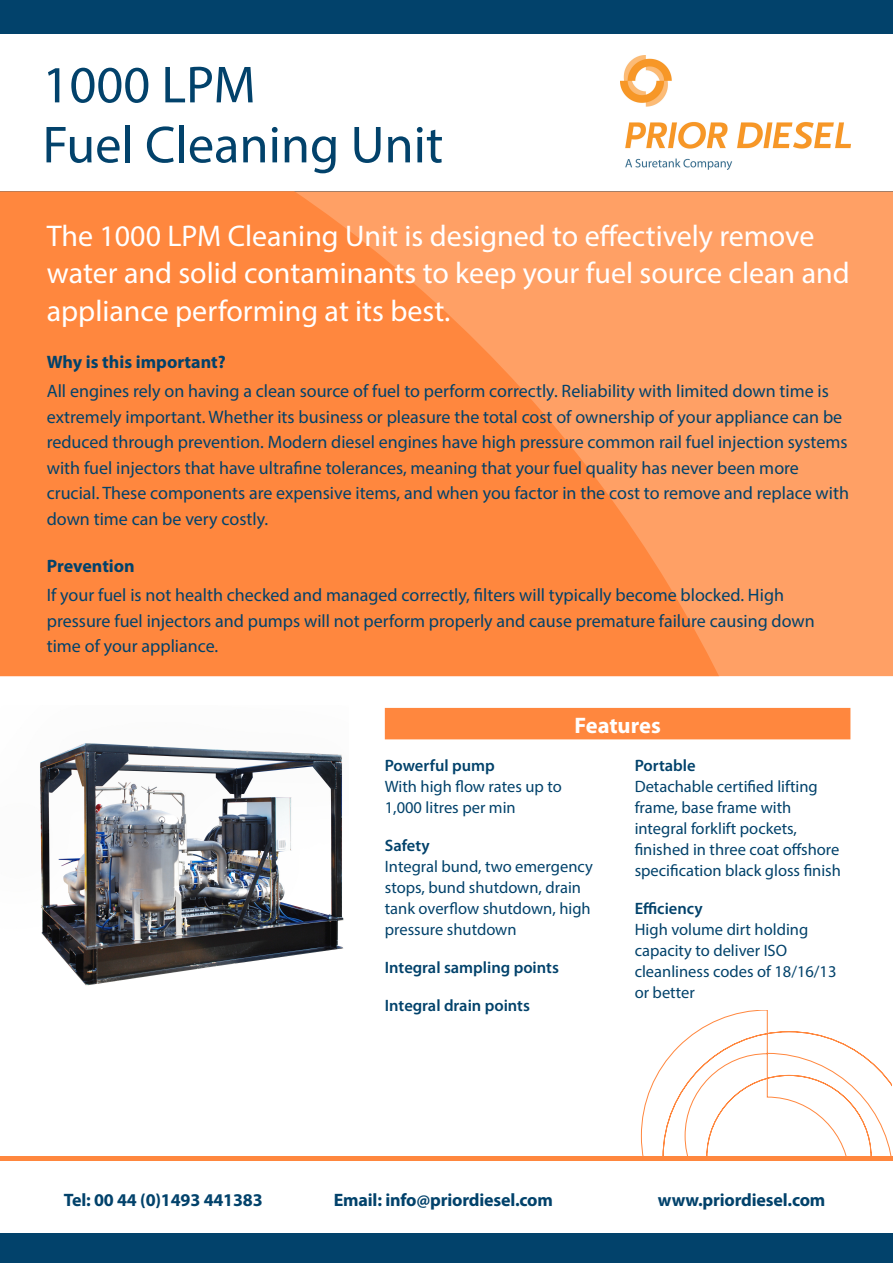
<style>
.page{position:relative;width:893px;height:1263px;background:#fff}
.page>*{position:absolute;margin:0;border:0;box-sizing:border-box;transform-origin:0 0}
.t1{font:52.5px/60px "Myriad Pro";color:#02426b}
.t2{font:30px/37.5px "Myriad Pro";color:#fff}
.t3{font:700 22.5px "Myriad Pro";color:#fff}
.t4{font:18px/25.5px "Myriad Pro";color:#02426b}
.t5{font:700 18px "Myriad Pro";letter-spacing:-.01em;color:#02426b}
.t6{font:16.5px/21px "Myriad Pro";color:#02426b}
.t7{font:600 16.5px "Myriad Pro";color:#02426b}
</style>
<div class="page">
<div style="left:0;top:0;width:893px;height:34px;background:#02426b"></div>
<hr style="left:0;top:1157px;width:893px;height:4px;background:#ff873e">
<div style="left:0;top:1233px;width:893px;height:30px;background:#02426b"></div>
<img style="left:621px;top:55px;width:229px;height:115px">
<svg style="left:619px;top:1010px;width:273px;height:147px"></svg>
<div style="left:854px;top:191px;width:39px;height:485px;background:#ffa065"></div>
<svg style="left:0;top:191px;width:854px;height:485px;background:#fe904c"></svg>
<img style="left:40px;top:743px;width:304px;height:243px">
<div style="left:385px;top:708px;width:465px;height:31px;background:#ff873e"></div>
<h1 class="t1" style="left:43px;top:54px;width:402px">1000 LPM<br>Fuel Cleaning Unit</h1>
<p class="t2" style="left:47px;top:217px;width:804px">The 1000 LPM Cleaning Unit is designed to effectively remove water and solid contaminants to keep your fuel source clean and appliance performing at its best.</p>
<p class="t5" style="left:47px;top:350px;width:181px">Why is this important?</p>
<p class="t4" style="left:47px;top:378px;width:804px">All engines rely on having a clean source of fuel to perform correctly. Reliability with limited down time is extremely important. Whether its business or pleasure the total cost of ownership of your appliance can be reduced through prevention. Modern diesel engines have high pressure common rail fuel injection systems with fuel injectors that have ultrafine tolerances, meaning that your fuel quality has never been more crucial. These components are expensive items, and when you factor in the cost to remove and replace with down time can be very costly.</p>
<p class="t5" style="left:47px;top:554px;width:90px">Prevention</p>
<p class="t4" style="left:47px;top:582px;width:769px">If your fuel is not health checked and managed correctly, filters will typically become blocked. High pressure fuel injectors and pumps will not perform properly and cause premature failure causing down time of your appliance.</p>
<p class="t3" style="left:574px;top:711px;width:88px">Features</p>
<p class="t7" style="left:385px;top:755px;width:111px">Powerful pump</p>
<p class="t6" style="left:385px;top:776px;width:179px">With high flow rates up to<br>1,000 litres per min</p>
<p class="t7" style="left:385px;top:835px;width:46px">Safety</p>
<p class="t6" style="left:385px;top:856px;width:210px">Integral bund, two emergency stops, bund shutdown, drain tank overflow shutdown, high pressure shutdown</p>
<p class="t7" style="left:385px;top:957px;width:176px">Integral sampling points</p>
<p class="t7" style="left:385px;top:995px;width:147px">Integral drain points</p>
<p class="t7" style="left:635px;top:755px;width:62px">Portable</p>
<p class="t6" style="left:635px;top:776px;width:208px">Detachable certified lifting frame, base frame with integral forklift pockets, finished in three coat offshore specification black gloss finish</p>
<p class="t7" style="left:635px;top:898px;width:70px">Efficiency</p>
<p class="t6" style="left:635px;top:919px;width:203px">High volume dirt holding capacity to deliver ISO cleanliness codes of 18/16/13 or better</p>
<p class="t5" style="left:64px;top:1188px;width:200px">Tel: 00 44 (0)1493 441383</p>
<p class="t5" style="left:334px;top:1188px;width:221px">Email: info@priordiesel.com</p>
<p class="t5" style="left:658px;top:1188px;width:169px">www.priordiesel.com</p>
</div>
